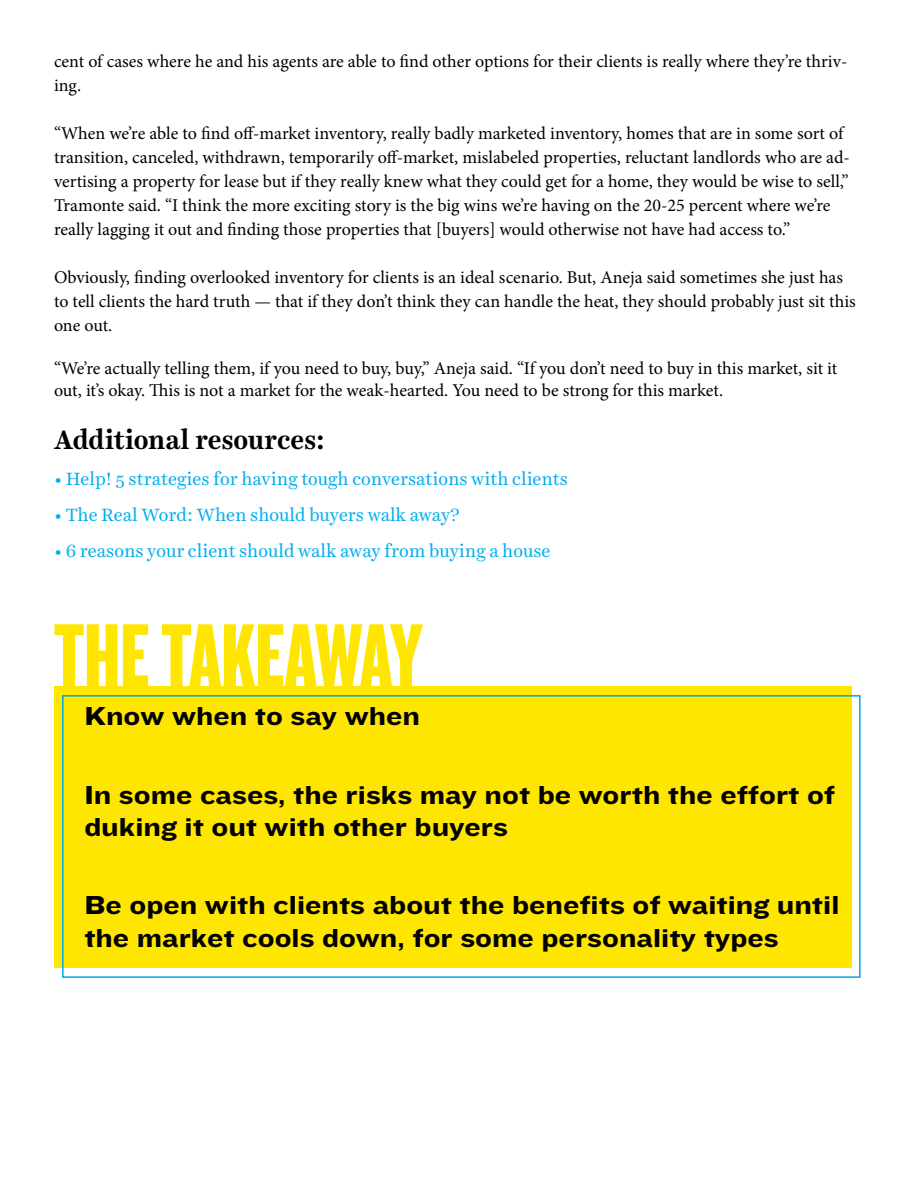
<style>
.page{position:relative;width:918px;height:1188px;background:#fff}
.page>*{position:absolute;margin:0;border:0;box-sizing:border-box;transform-origin:0 0}
.t1{font:93px "Knockout HTF68 Full Featherwt";color:#ffe600}
.t2{font:27px/32.4px "Knockout HTF53 Heviweight";color:#000}
.t3{font:700 27px "Harriet Text";letter-spacing:-.01em;color:#000}
.t4{font:18px/24px "Minion Pro";letter-spacing:-.005em;color:#000}
.t5{font:18px "Harriet Text";color:#00aeef}
</style>
<div class="page">
<div style="left:54px;top:687px;width:797px;height:281px;background:#ffe600"></div>
<div style="left:62px;top:695px;width:799px;height:283px;border:2px solid #00a6e9"></div>
<p class="t4" style="left:54px;top:49px;width:795px">cent of cases where he and his agents are able to find other options for their clients is really where they’re thriv&shy;ing.</p>
<p class="t4" style="left:54px;top:121px;width:798px">“When we’re able to find off-market inventory, really badly marketed inventory, homes that are in some sort of transition, canceled, withdrawn, temporarily off-market, mislabeled properties, reluctant landlords who are ad&shy;vertising a property for lease but if they really knew what they could get for a home, they would be wise to sell,” Tramonte said. “I think the more exciting story is the big wins we’re having on the 20-25 percent where we’re really lagging it out and finding those properties that [buyers] would otherwise not have had access to.”</p>
<p class="t4" style="left:54px;top:265px;width:803px">Obviously, finding overlooked inventory for clients is an ideal scenario. But, Aneja said sometimes she just has to tell clients the hard truth — that if they don’t think they can handle the heat, they should probably just sit this one out.</p>
<p class="t4" style="left:54px;top:358px;width:785px;line-height:21.6px">“We’re actually telling them, if you need to buy, buy,” Aneja said. “If you don’t need to buy in this market, sit it out, it’s okay. This is not a market for the weak-hearted. You need to be strong for this market.</p>
<h2 class="t3" style="left:54px;top:421px;width:273px">Additional resources:</h2>
<p class="t5" style="left:54px;top:466px;width:515px">• Help! 5 strategies for having tough conversations with clients</p>
<p class="t5" style="left:54px;top:502px;width:408px">• The Real Word: When should buyers walk away?</p>
<p class="t5" style="left:54px;top:538px;width:498px">• 6 reasons your client should walk away from buying a house</p>
<h1 class="t1" style="left:54px;top:608px;width:370px">THE TAKEAWAY</h1>
<h2 class="t2" style="left:84px;top:701px;width:337px">Know when to say when</h2>
<h2 class="t2" style="left:84px;top:779px;width:752px">In some cases, the risks may not be worth the effort of duking it out with other buyers</h2>
<h2 class="t2" style="left:84px;top:890px;width:757px">Be open with clients about the benefits of waiting until the market cools down, for some personality types</h2>
</div>
